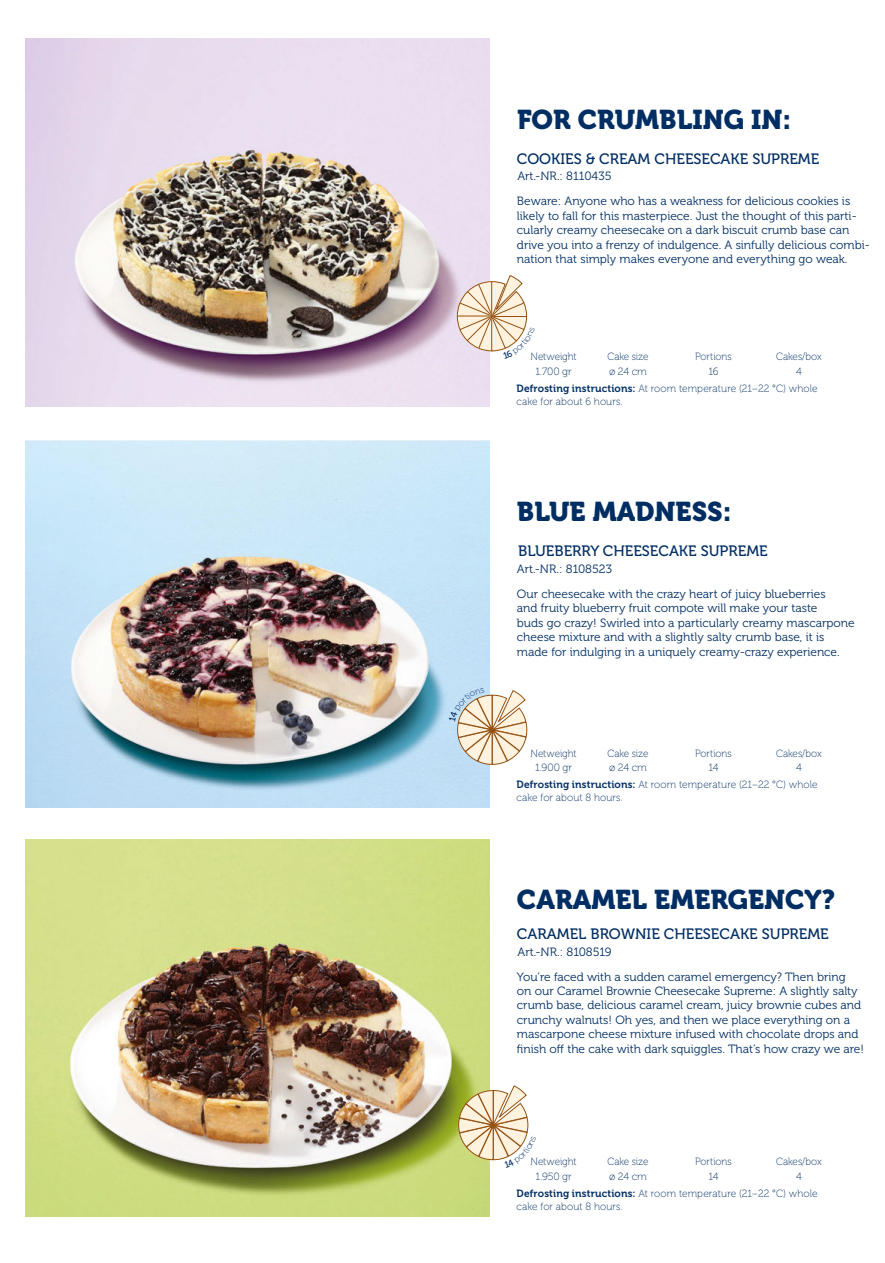
<style>
.page{position:relative;width:885px;height:1263px;background:#fff}
.page>*{position:absolute;margin:0;border:0;box-sizing:border-box;transform-origin:0 0}
.t1{font:27px "Museo 900";color:#002e63}
.t2{font:15px "Museo 500";color:#002e63}
.t3{font:12px/14.4px "Museo 300";color:#002e63}
.t4{font:10.5px/16.6px "Museo 100";letter-spacing:.005em;color:#002e63}
.t5{font:10.5px "Museo 100";letter-spacing:.005em;color:#002e63;scale:.95 1}
.s1{font-family:"Museo 700"}
</style>
<div class="page">
<img style="left:26px;top:840px;width:463px;height:377px">
<img style="left:26px;top:440px;width:463px;height:368px">
<img style="left:26px;top:39px;width:463px;height:368px">
<svg style="left:457px;top:275px;width:71px;height:104px"></svg>
<svg style="left:448px;top:687px;width:80px;height:88px"></svg>
<svg style="left:458px;top:1085px;width:71px;height:98px"></svg>
<h1 class="t1" style="left:517px;top:104px;width:275px">FOR CRUMBLING IN:</h1>
<p class="t2" style="left:517px;top:150px;width:304px">COOKIES &amp; CREAM CHEESECAKE SUPREME</p>
<p class="t3" style="left:517px;top:194px;width:354px">Beware: Anyone who has a weakness for delicious cookies is likely to fall for this masterpiece. Just the thought of this parti&shy;cularly creamy cheesecake on a dark biscuit crumb base can drive you into a frenzy of indulgence. A sinfully delicious combi&shy;nation that simply makes everyone and everything go weak.</p>
<p class="t3" style="left:517px;top:169px;width:96px">Art.-NR.: 8110435</p>
<p class="t5" style="left:530px;top:351px;width:50px">Netweight</p>
<p class="t5" style="left:607px;top:351px;width:45px">Cake size</p>
<p class="t5" style="left:695px;top:351px;width:40px">Portions</p>
<p class="t5" style="left:776px;top:351px;width:49px">Cakes/box</p>
<p class="t4" style="left:535px;top:364px;width:38px">1.700 gr</p>
<p class="t4" style="left:609px;top:364px;width:39px">ø 24 cm</p>
<p class="t4" style="left:708px;top:364px;width:12px">16</p>
<p class="t4" style="left:516px;top:364px;width:302px;text-indent:279px">4<br><span class="s1">Defrosting instructions:</span> At room temperature (21–22 °C) whole</p>
<p class="t4" style="left:516px;top:393px;width:107px">cake for about 6 hours.</p>
<h1 class="t1" style="left:517px;top:496px;width:216px">BLUE MADNESS:</h1>
<p class="t2" style="left:518px;top:543px;width:251px">BLUEBERRY CHEESECAKE SUPREME</p>
<p class="t3" style="left:517px;top:562px;width:97px">Art.-NR.: 8108523</p>
<p class="t3" style="left:517px;top:587px;width:339px">Our cheesecake with the crazy heart of juicy blueberries<br>and fruity blueberry fruit compote will make your taste<br>buds go crazy! Swirled into a particularly creamy mascarpone cheese mixture and with a slightly salty crumb base, it is made for indulging in a uniquely creamy-crazy experience.</p>
<p class="t5" style="left:530px;top:747px;width:50px">Netweight</p>
<p class="t5" style="left:607px;top:747px;width:45px">Cake size</p>
<p class="t5" style="left:695px;top:747px;width:40px">Portions</p>
<p class="t5" style="left:776px;top:747px;width:49px">Cakes/box</p>
<p class="t4" style="left:535px;top:760px;width:38px">1.900 gr</p>
<p class="t4" style="left:609px;top:760px;width:39px">ø 24 cm</p>
<p class="t4" style="left:708px;top:760px;width:12px">14</p>
<p class="t4" style="left:516px;top:760px;width:302px;text-indent:279px">4<br><span class="s1">Defrosting instructions:</span> At room temperature (21–22 °C) whole</p>
<p class="t4" style="left:516px;top:789px;width:108px">cake for about 8 hours.</p>
<h1 class="t1" style="left:517px;top:884px;width:320px">CARAMEL EMERGENCY?</h1>
<p class="t2" style="left:517px;top:925px;width:313px">CARAMEL BROWNIE CHEESECAKE SUPREME</p>
<p class="t3" style="left:517px;top:969px;width:348px">You’re faced with a sudden caramel emergency? Then bring<br>on our Caramel Brownie Cheesecake Supreme: A slightly salty crumb base, delicious caramel cream, juicy brownie cubes and crunchy walnuts! Oh yes, and then we place everything on a mascarpone cheese mixture infused with chocolate drops and finish off the cake with dark squiggles. That’s how crazy we are!</p>
<p class="t3" style="left:517px;top:945px;width:96px">Art.-NR.: 8108519</p>
<p class="t5" style="left:530px;top:1156px;width:50px">Netweight</p>
<p class="t5" style="left:607px;top:1156px;width:45px">Cake size</p>
<p class="t5" style="left:695px;top:1156px;width:40px">Portions</p>
<p class="t5" style="left:776px;top:1156px;width:49px">Cakes/box</p>
<p class="t4" style="left:535px;top:1168px;width:38px">1.950 gr</p>
<p class="t4" style="left:609px;top:1168px;width:39px">ø 24 cm</p>
<p class="t4" style="left:708px;top:1168px;width:12px">14</p>
<p class="t4" style="left:516px;top:1168px;width:302px;text-indent:279px">4<br><span class="s1">Defrosting instructions:</span> At room temperature (21–22 °C) whole</p>
<p class="t4" style="left:516px;top:1198px;width:108px">cake for about 8 hours.</p>
</div>
